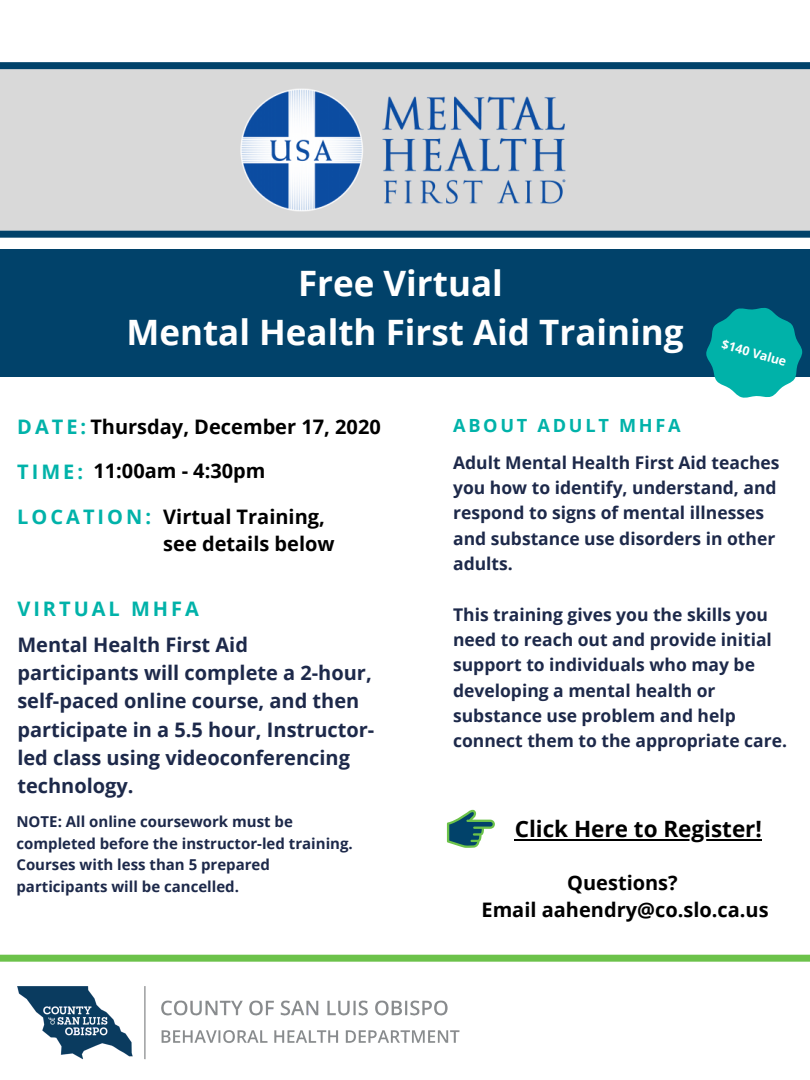
<style>
.page{position:relative;width:810px;height:1080px;background:#fff}
.page>*{position:absolute;margin:0;border:0;box-sizing:border-box;transform-origin:0 0}
.t1{font:700 35px/48.8px "Open Sans";color:#fff;text-align:center}
.t2{font:700 22.5px "Open Sans";color:#000}
.t3{font:700 20px/28.1px "Open Sans";color:#1d294a}
.t4{font:700 20px/27.2px "Open Sans";color:#000}
.t5{font:700 20px "Open Sans";letter-spacing:.15em;color:#00b2a9}
.t6{font:700 18.12px "Open Sans";letter-spacing:.15em;color:#00b2a9}
.t7{font:700 17.5px/25.2px "Open Sans";color:#1d294a}
.t8{font:700 15px/21.5px "Open Sans";color:#1d294a}
.t9{font:700 12.5px "Open Sans";color:#fff}
.s1{color:#00b2a9}
</style>
<div class="page">
<div style="left:0;top:65px;width:810px;height:169px;background:#d9d9d9"></div>
<svg style="left:0;top:62px;width:810px;height:7px;background:#06466d"></svg>
<svg style="left:0;top:231px;width:810px;height:7px;background:#0c4a70"></svg>
<svg style="left:0;top:955px;width:810px;height:7px;background:#72c452"></svg>
<div style="left:0;top:250px;width:810px;height:127px;background:#01426a"></div>
<img style="left:211px;top:62px;width:388px;height:188px">
<img style="left:17px;top:986px;width:443px;height:73px">
<svg style="left:706px;top:307px;width:97px;height:91px"></svg>
<svg style="left:447px;top:809px;width:48px;height:39px"></svg>
<hr style="left:515px;top:839px;width:247px;height:2px;background:#000">
<h1 class="t1" style="left:126px;top:258px;width:559px">Free Virtual<br>Mental Health First Aid Training</h1>
<p class="t9" style="left:725px;top:335px;width:68px;rotate:16deg">$140 Value</p>
<p class="t4" style="left:17px;top:413px;width:365px"><span class="s1">D AT E :</span> Thursday, December 17, 2020</p>
<p class="t6" style="left:453px;top:412px;width:229px">ABOUT ADULT MHFA</p>
<p class="t5" style="left:17px;top:458px;width:67px">TIME:</p>
<p class="t5" style="left:17px;top:503px;width:135px">LOCATION:</p>
<p class="t7" style="left:453px;top:449px;width:328px">Adult Mental Health First Aid teaches you how to identify, understand, and respond to signs of mental illnesses and substance use disorders in other adults.</p>
<p class="t7" style="left:453px;top:601px;width:336px">This training gives you the skills you need to reach out and provide initial support to individuals who may be developing a mental health or substance use problem and help connect them to the appropriate care.</p>
<p class="t4" style="left:93px;top:457px;width:174px">11:00am - 4:30pm</p>
<p class="t4" style="left:163px;top:503px;width:173px">Virtual Training, see details below</p>
<p class="t5" style="left:17px;top:595px;width:183px">VIRTUAL MHFA</p>
<p class="t3" style="left:17px;top:630px;width:358px">Mental Health First Aid participants will complete a 2-hour, self-paced online course, and then participate in a 5.5 hour, Instructor&shy;led class using videoconferencing technology.</p>
<p class="t8" style="left:16px;top:810px;width:338px">NOTE: All online coursework must be completed before the instructor-led training.<br>Courses with less than 5 prepared participants will be cancelled.</p>
<p class="t2" style="left:515px;top:813px;width:249px">Click Here to Register!</p>
<p class="t4" style="left:481px;top:869px;width:289px;text-align:center">Questions?<br>Email aahendry@co.slo.ca.us</p>
</div>
